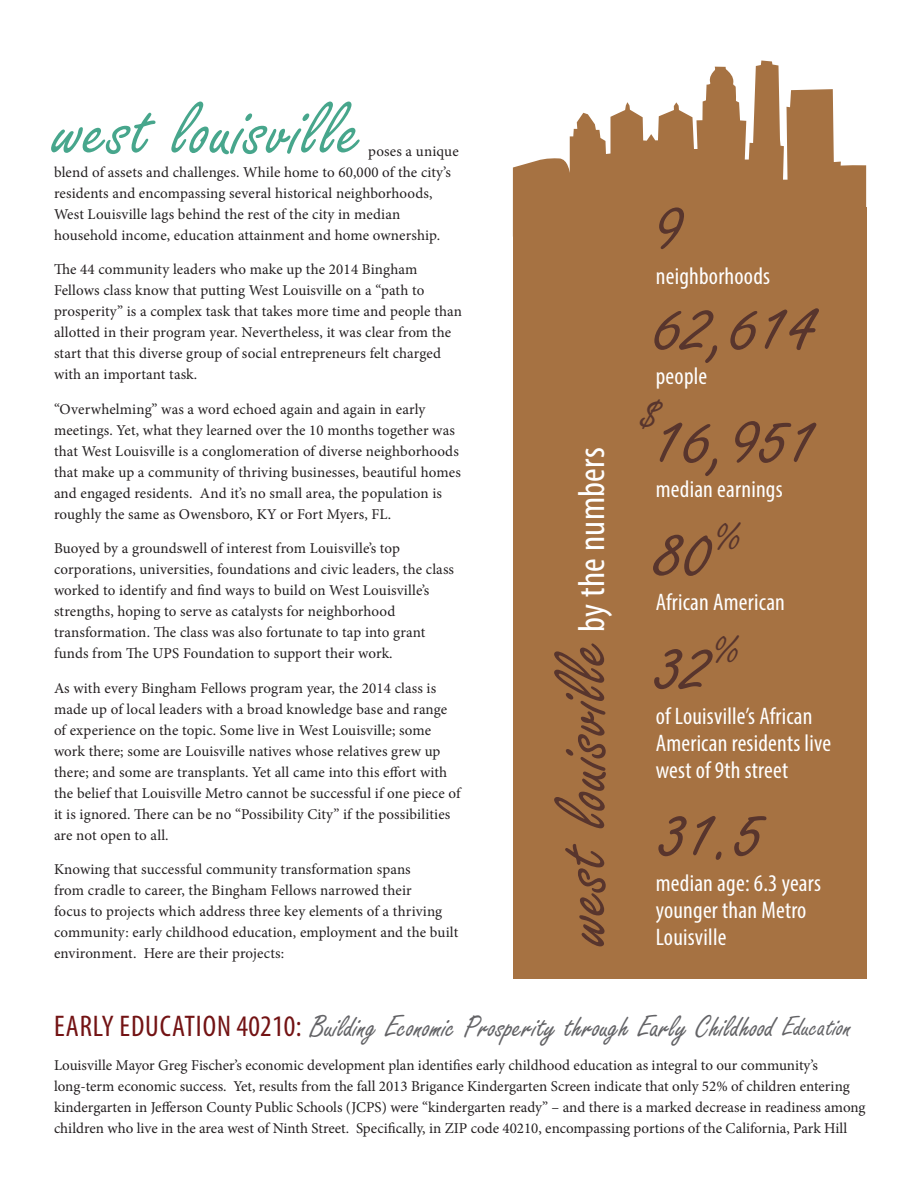
<style>
.page{position:relative;width:918px;height:1188px;background:#fff}
.page>*{position:absolute;margin:0;border:0;box-sizing:border-box;transform-origin:0 0}
.t1{font:82.5px "Freestyle Script";letter-spacing:.01em;color:#58352d}
.t2{font:82.5px "Freestyle Script";letter-spacing:.01em;color:#47a68c}
.t3{font:81px "Freestyle Script";color:#58352d}
.t4{font:48.15px "Freestyle Script";color:#58352d}
.t5{font:condensed 37.5px "Myriad Pro";color:#fff}
.t6{font:33px "Freestyle Script";color:#636366}
.t7{font:condensed 24px/27px "Myriad Pro";letter-spacing:.01em;color:#fff}
.t8{font:15px/21px "Minion Pro";letter-spacing:.005em;color:#231f20}
.s1{font-family:"Myriad Pro";font-stretch:condensed;font-size:30px;color:#731314}
.s2{font-size:30px}
</style>
<div class="page">
<svg style="left:513px;top:60px;width:353px;height:147px;fill:#a67242"></svg>
<div style="left:513px;top:207px;width:353px;height:772px;background:#a67242"></div>
<h1 class="t2" style="left:54px;top:85px;width:311px">west louisville</h1>
<p class="t8" style="left:54px;top:140px;width:406px;text-indent:314px">poses a unique blend of assets and challenges. While home to 60,000 of the city’s residents and encompassing several historical neighborhoods, West Louisville lags behind the rest of the city in median household income, education attainment and home ownership.</p>
<p class="t8" style="left:54px;top:259px;width:410px">The 44 community leaders who make up the 2014 Bingham Fellows class know that putting West Louisville on a “path to prosperity” is a complex task that takes more time and people than allotted in their program year. Nevertheless, it was clear from the start that this diverse group of social entrepreneurs felt charged with an important task.</p>
<p class="t8" style="left:54px;top:398px;width:408px">“Overwhelming” was a word echoed again and again in early meetings. Yet, what they learned over the 10 months together was that West Louisville is a conglomeration of diverse neighborhoods that make up a community of thriving businesses, beautiful homes and engaged residents. And it’s no small area, the population is roughly the same as Owensboro, KY or Fort Myers, FL.</p>
<p class="t8" style="left:54px;top:538px;width:402px">Buoyed by a groundswell of interest from Louisville’s top corporations, universities, foundations and civic leaders, the class worked to identify and find ways to build on West Louisville’s strengths, hoping to serve as catalysts for neighborhood transformation. The class was also fortunate to tap into grant funds from The UPS Foundation to support their work.</p>
<p class="t8" style="left:54px;top:677px;width:408px">As with every Bingham Fellows program year, the 2014 class is made up of local leaders with a broad knowledge base and range of experience on the topic. Some live in West Louisville; some work there; some are Louisville natives whose relatives grew up there; and some are transplants. Yet all came into this effort with the belief that Louisville Metro cannot be successful if one piece of it is ignored. There can be no “Possibility City” if the possibilities are not open to all.</p>
<p class="t8" style="left:54px;top:859px;width:406px">Knowing that successful community transformation spans<br>from cradle to career, the Bingham Fellows narrowed their<br>focus to projects which address three key elements of a thriving community: early childhood education, employment and the built environment. Here are their projects:</p>
<h3 class="t5" style="left:569px;top:632px;width:186px;rotate:-90deg">by the numbers</h3>
<h2 class="t3" style="left:538px;top:944px;width:308px;rotate:-90deg">west louisville</h2>
<h1 class="t1" style="left:656px;top:181px;width:30px">9</h1>
<h3 class="t7" style="left:656px;top:262px;width:116px">neighborhoods</h3>
<h1 class="t1" style="left:656px;top:281px;width:164px">62,614</h1>
<h3 class="t7" style="left:656px;top:362px;width:53px">people</h3>
<h1 class="t1" style="left:656px;top:394px;width:164px">16,951</h1>
<h3 class="t7" style="left:656px;top:476px;width:128px">median earnings</h3>
<h1 class="t1" style="left:656px;top:507px;width:88px">80<sup>%</sup></h1>
<h3 class="t7" style="left:656px;top:589px;width:131px">African American</h3>
<h1 class="t1" style="left:656px;top:620px;width:87px">32<sup>%</sup></h1>
<h3 class="t7" style="left:656px;top:702px;width:177px">of Louisville’s African<br>American residents live west of 9th street</h3>
<h1 class="t1" style="left:660px;top:787px;width:106px">31.5</h1>
<h3 class="t7" style="left:656px;top:869px;width:167px">median age: 6.3 years younger than Metro</h3>
<h3 class="t4" style="left:643px;top:386px;width:18px">$</h3>
<h3 class="t7" style="left:656px;top:923px;width:72px">Louisville</h3>
<h3 class="t6" style="left:54px;top:1009px;width:799px"><span class="s1">Early Education 40210:</span> Building Economic Prosperity through Early Childhood <span class="s2">Education</span></h3>
<p class="t8" style="left:54px;top:1055px;width:813px">Louisville Mayor Greg Fischer’s economic development plan identifies early childhood education as integral to our community’s long-term economic success. Yet, results from the fall 2013 Brigance Kindergarten Screen indicate that only 52% of children entering kindergarten in Jefferson County Public Schools (JCPS) were “kindergarten ready” – and there is a marked decrease in readiness among children who live in the area west of Ninth Street. Specifically, in ZIP code 40210, encompassing portions of the California, Park Hill</p>
</div>
